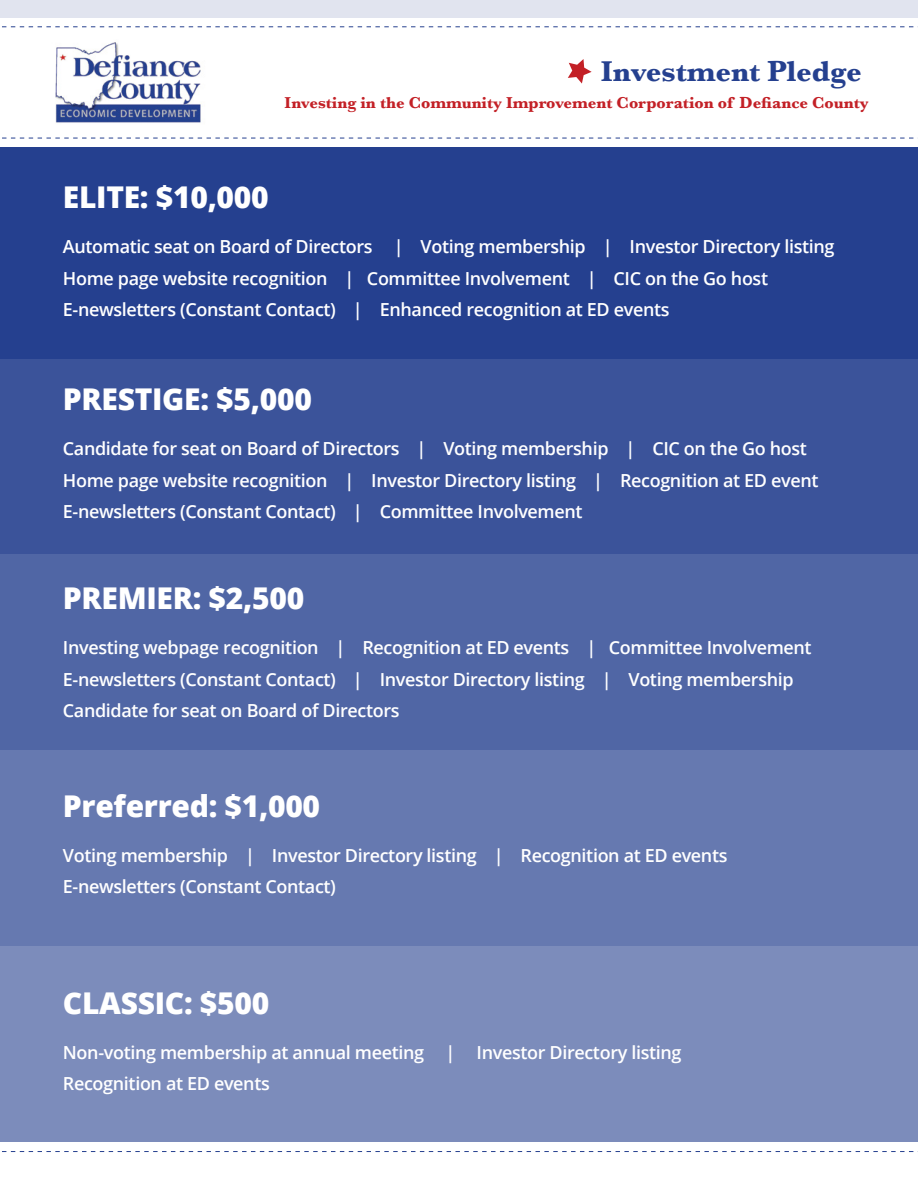
<style>
.page{position:relative;width:918px;height:1188px;background:#fff}
.page>*{position:absolute;margin:0;border:0;box-sizing:border-box;transform-origin:0 0}
.t1{font:800 30px "Open Sans";letter-spacing:-.01em;color:#fff}
.t2{font:700 30px "Baskerville";color:#25408f}
.t3{font:600 18px/31.5px "Open Sans";letter-spacing:-.02em;color:#fff}
.t4{font:700 16.5px "Baskerville";color:#c32026}
</style>
<div class="page">
<div style="left:0;top:359px;width:918px;height:195px;background:#3b539a"></div>
<div style="left:0;top:554px;width:918px;height:196px;background:#5066a5"></div>
<div style="left:0;top:750px;width:918px;height:196px;background:#6679b0"></div>
<div style="left:0;top:946px;width:918px;height:196px;background:#7c8cbb"></div>
<div style="left:0;top:0;width:918px;height:165px;background:#e1e4ef"></div>
<div style="left:0;top:144px;width:918px;height:215px;background:#25408f"></div>
<div style="left:0;top:18px;width:918px;height:129px;background:#fff"></div>
<svg style="left:2px;top:138px;width:916px;height:1px"></svg>
<svg style="left:2px;top:26px;width:916px;height:112px"></svg>
<img style="left:44px;top:39px;width:166px;height:87px">
<svg style="left:2px;top:27px;width:916px;height:7px"></svg>
<svg style="left:568px;top:59px;width:24px;height:25px"></svg>
<svg style="left:2px;top:1151px;width:916px;height:1px"></svg>
<h1 class="t2" style="left:601px;top:53px;width:263px">Investment Pledge</h1>
<p class="t4" style="left:285px;top:93px;width:585px">Investing in the Community Improvement Corporation of Defiance County</p>
<h1 class="t1" style="left:63px;top:174px;width:207px">ELITE: $10,000</h1>
<p class="t3" style="left:63px;top:230px;width:773px">Automatic seat on Board of Directors | Voting membership | Investor Directory listing<br>Home page website recognition | Committee Involvement | CIC on the Go host<br>E-newsletters (Constant Contact) | Enhanced recognition at ED events</p>
<h1 class="t1" style="left:63px;top:376px;width:251px">PRESTIGE: $5,000</h1>
<p class="t3" style="left:63px;top:433px;width:757px">Candidate for seat on Board of Directors | Voting membership | CIC on the Go host<br>Home page website recognition | Investor Directory listing | Recognition at ED event<br>E-newsletters (Constant Contact) | Committee Involvement</p>
<h1 class="t1" style="left:63px;top:576px;width:243px">PREMIER: $2,500</h1>
<p class="t3" style="left:63px;top:632px;width:750px">Investing webpage recognition | Recognition at ED events | Committee Involvement<br>E-newsletters (Constant Contact) | Investor Directory listing | Voting membership<br>Candidate for seat on Board of Directors</p>
<h1 class="t1" style="left:63px;top:783px;width:259px">Preferred: $1,000</h1>
<p class="t3" style="left:63px;top:839px;width:666px">Voting membership | Investor Directory listing | Recognition at ED events<br>E-newsletters (Constant Contact)</p>
<h1 class="t1" style="left:63px;top:980px;width:208px">CLASSIC: $500</h1>
<p class="t3" style="left:63px;top:1036px;width:620px">Non-voting membership at annual meeting | Investor Directory listing<br>Recognition at ED events</p>
</div>
